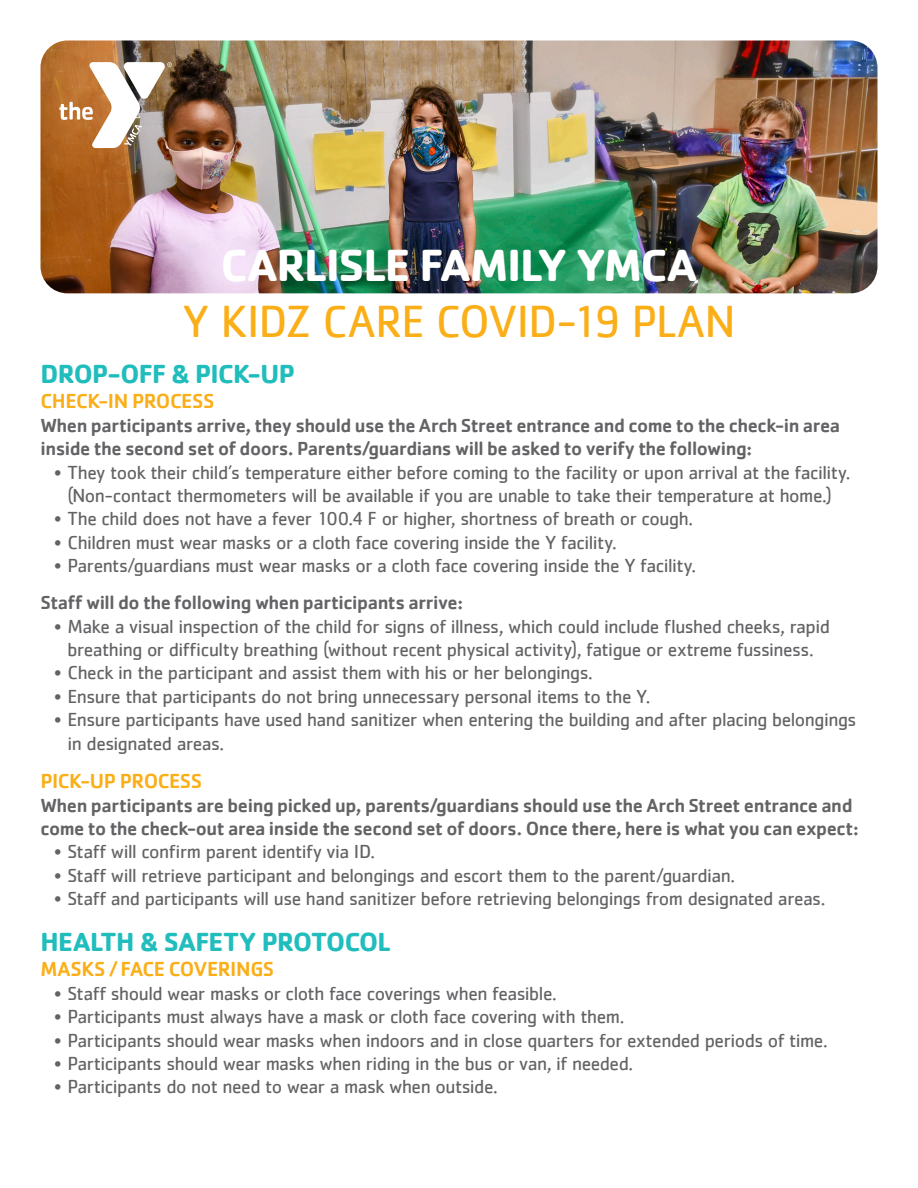
<style>
.page{position:relative;width:918px;height:1188px;background:#fff}
.page>*{position:absolute;margin:0;border:0;box-sizing:border-box;transform-origin:0 0}
.t1{font:46.5px "Cachet";letter-spacing:-.025em;color:#faaf18}
.t2{font:700 46.5px "Cachet";letter-spacing:-.025em;color:#fff}
.t3{font:700 27px "Cachet";letter-spacing:-.025em;color:#21bdbd}
.t4{font:500 21px "Cachet";letter-spacing:-.025em;color:#faaf18}
.t5{font:19.5px/23.4px "Cachet";letter-spacing:-.025em;color:#636366;text-align:center}
.t6{font:500 19.5px/23.4px "Cachet";letter-spacing:-.02em;color:#636366}
</style>
<div class="page">
<img style="left:40px;top:40px;width:838px;height:253px">
<img style="left:59px;top:62px;width:113px;height:86px">
<p class="t2" style="left:221px;top:235px;width:478px">CARLISLE FAMILY YMCA</p>
<p class="t1" style="left:183px;top:294px;width:554px">Y KIDZ CARE COVID-19 PLAN</p>
<p class="t3" style="left:40px;top:357px;width:256px">DROP-OFF &amp; PICK-UP</p>
<p class="t4" style="left:40px;top:389px;width:175px">CHECK-IN PROCESS</p>
<p class="t6" style="left:40px;top:413px;width:801px">When participants arrive, they should use the Arch Street entrance and come to the check-in area inside the second set of doors. Parents/guardians will be asked to verify the following:</p>
<p class="t5" style="left:54px;top:460px;width:798px">• They took their child’s temperature either before coming to the facility or upon arrival at the facility. (Non-contact thermometers will be available if you are unable to take their temperature at home.)</p>
<p class="t5" style="left:54px;top:507px;width:641px">• The child does not have a fever 100.4 F or higher, shortness of breath or cough.</p>
<p class="t5" style="left:54px;top:530px;width:564px">• Children must wear masks or a cloth face covering inside the Y facility.</p>
<p class="t5" style="left:54px;top:554px;width:644px">• Parents/guardians must wear masks or a cloth face covering inside the Y facility.</p>
<p class="t6" style="left:40px;top:590px;width:424px">Staff will do the following when participants arrive:</p>
<p class="t5" style="left:54px;top:614px;width:777px">• Make a visual inspection of the child for signs of illness, which could include flushed cheeks, rapid breathing or difficulty breathing (without recent physical activity), fatigue or extreme fussiness.</p>
<p class="t5" style="left:54px;top:661px;width:540px">• Check in the participant and assist them with his or her belongings.</p>
<p class="t5" style="left:54px;top:684px;width:598px">• Ensure that participants do not bring unnecessary personal items to the Y.</p>
<p class="t5" style="left:67px;top:708px;width:791px;text-align:left;text-indent:-13px">• Ensure participants have used hand sanitizer when entering the building and after placing belongings in designated areas.</p>
<p class="t4" style="left:40px;top:768px;width:163px">PICK-UP PROCESS</p>
<p class="t6" style="left:40px;top:793px;width:820px">When participants are being picked up, parents/guardians should use the Arch Street entrance and come to the check-out area inside the second set of doors. Once there, here is what you can expect:</p>
<p class="t5" style="left:54px;top:840px;width:323px">• Staff will confirm parent identify via ID.</p>
<p class="t5" style="left:54px;top:863px;width:683px">• Staff will retrieve participant and belongings and escort them to the parent/guardian.</p>
<p class="t5" style="left:54px;top:887px;width:773px">• Staff and participants will use hand sanitizer before retrieving belongings from designated areas.</p>
<p class="t3" style="left:40px;top:925px;width:352px">HEALTH &amp; SAFETY PROTOCOL</p>
<p class="t4" style="left:40px;top:956px;width:235px">MASKS / FACE COVERINGS</p>
<p class="t5" style="left:54px;top:981px;width:504px">• Staff should wear masks or cloth face coverings when feasible.</p>
<p class="t5" style="left:54px;top:1005px;width:572px">• Participants must always have a mask or cloth face covering with them.</p>
<p class="t5" style="left:54px;top:1028px;width:775px">• Participants should wear masks when indoors and in close quarters for extended periods of time.</p>
<p class="t5" style="left:54px;top:1051px;width:581px">• Participants should wear masks when riding in the bus or van, if needed.</p>
<p class="t5" style="left:54px;top:1075px;width:445px">• Participants do not need to wear a mask when outside.</p>
</div>
